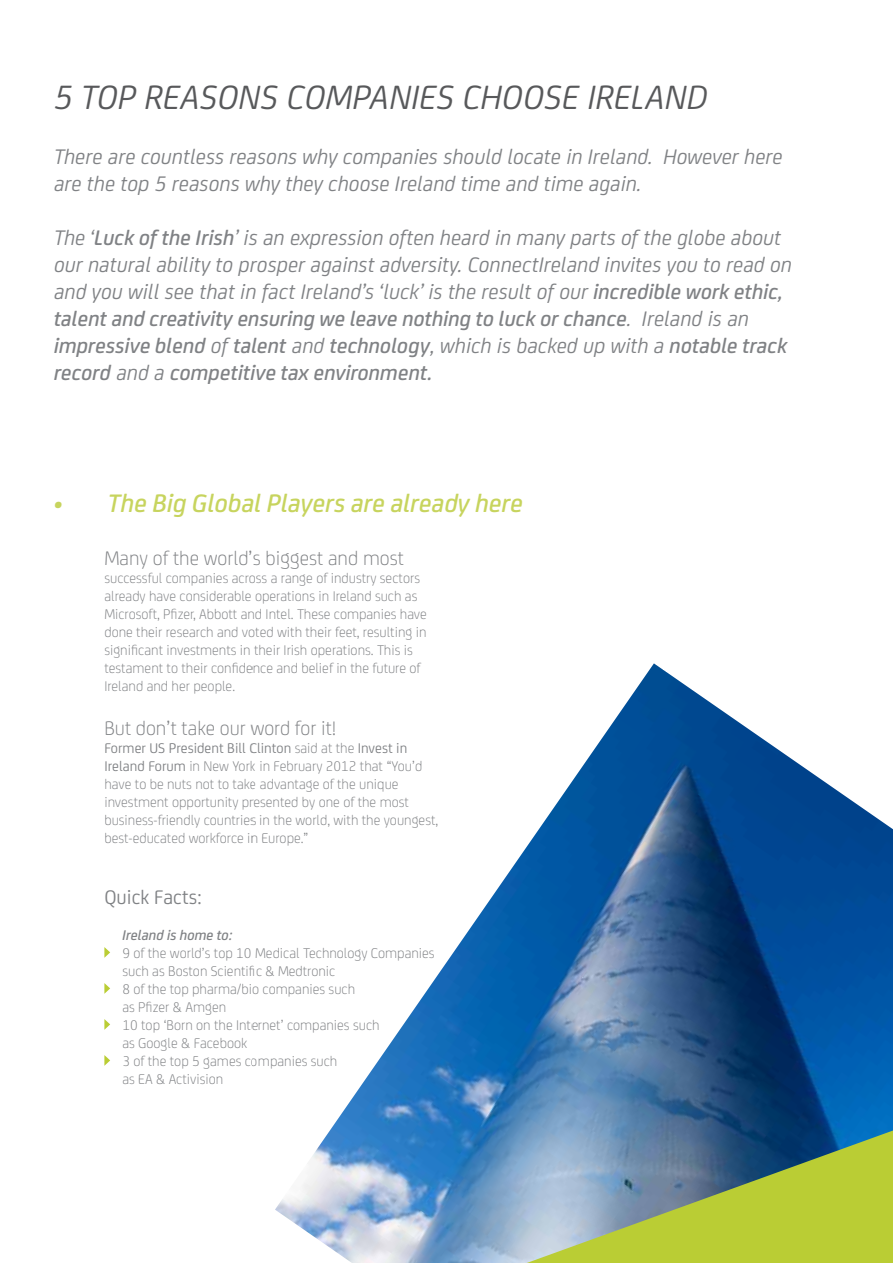
<style>
.page{position:relative;width:893px;height:1263px;background:#fff}
.page>*{position:absolute;margin:0;border:0;box-sizing:border-box;transform-origin:0 0}
.t1{font:italic 36px "FS Joey";color:#58595b}
.t2{font:italic 500 27px "FS Joey";color:#c7d45e}
.t3{font:italic 22.5px/27px "FS Joey";color:#808285}
.t4{font:300 21px "FS Joey";color:#808285}
.t5{font:21px "FS Joey";color:#808285}
.t6{font:300 15px/18px "FS Joey";color:#808285}
.t7{font:italic 500 15px "FS Joey";color:#808285}
.s1{font-weight:500}
.s2{font-weight:400}
</style>
<div class="page">
<svg style="left:104px;top:947px;width:6px;height:11px"></svg>
<svg style="left:104px;top:983px;width:6px;height:11px"></svg>
<svg style="left:104px;top:1019px;width:6px;height:11px"></svg>
<svg style="left:104px;top:1055px;width:6px;height:11px"></svg>
<img style="left:275px;top:663px;width:618px;height:600px">
<svg style="left:527px;top:1130px;width:366px;height:133px;background:#92ab71"></svg>
<h1 class="t1" style="left:54px;top:72px;width:655px">5 TOP REASONS COMPANIES CHOOSE IRELAND</h1>
<h3 class="t3" style="left:54px;top:142px;width:730px">There are countless reasons why companies should locate in Ireland. However here are the top 5 reasons why they choose Ireland time and time again.</h3>
<p class="t3" style="left:54px;top:223px;width:739px">The ‘<span class="s1">Luck of the Irish</span>’ is an expression often heard in many parts of the globe about our natural ability to prosper against adversity. ConnectIreland invites you to read on and you will see that in fact Ireland’s ‘luck’ is the result of our <span class="s1">incredible work ethic, talent and creativity ensuring we leave nothing to luck or chance</span>. Ireland is an <span class="s1">impressive blend</span> of <span class="s1">talent</span> and <span class="s1">technology</span>, which is backed up with a <span class="s1">notable track record</span> and a <span class="s1">competitive tax environment.</span></p>
<h2 class="t2" style="left:54px;top:483px;width:471px">• The Big Global Players are already here</h2>
<h3 class="t4" style="left:104px;top:543px;width:301px">Many of the world’s biggest and most</h3>
<p class="t6" style="left:104px;top:568px;width:324px">successful companies across a range of industry sectors already have considerable operations in Ireland such as Microsoft, Pfizer, Abbott and Intel. These companies have done their research and voted with their feet, resulting in significant investments in their Irish operations. This is testament to their confidence and belief in the future of Ireland and her people.</p>
<h3 class="t4" style="left:104px;top:713px;width:234px">But don’t take our word for it!</h3>
<p class="t6" style="left:104px;top:738px;width:335px"><span class="s2">Former US President Bill Clinton</span> said at the <span class="s2">Invest in Ireland Forum</span> in New York in February 2012 that “You’d have to be nuts not to take advantage of the unique investment opportunity presented by one of the most business-friendly countries in the world, with the youngest, best-educated workforce in Europe.”</p>
<h3 class="t5" style="left:104px;top:882px;width:99px">Quick Facts:</h3>
<p class="t7" style="left:122px;top:924px;width:112px">Ireland is home to:</p>
<p class="t6" style="left:122px;top:943px;width:314px">9 of the world’s top 10 Medical Technology Companies such as Boston Scientific &amp; Medtronic<br>8 of the top pharma/bio companies such<br>as Pfizer &amp; Amgen<br>10 top ‘Born on the Internet’ companies such<br>as Google &amp; Facebook<br>3 of the top 5 games companies such<br>as EA &amp; Activision</p>
</div>
